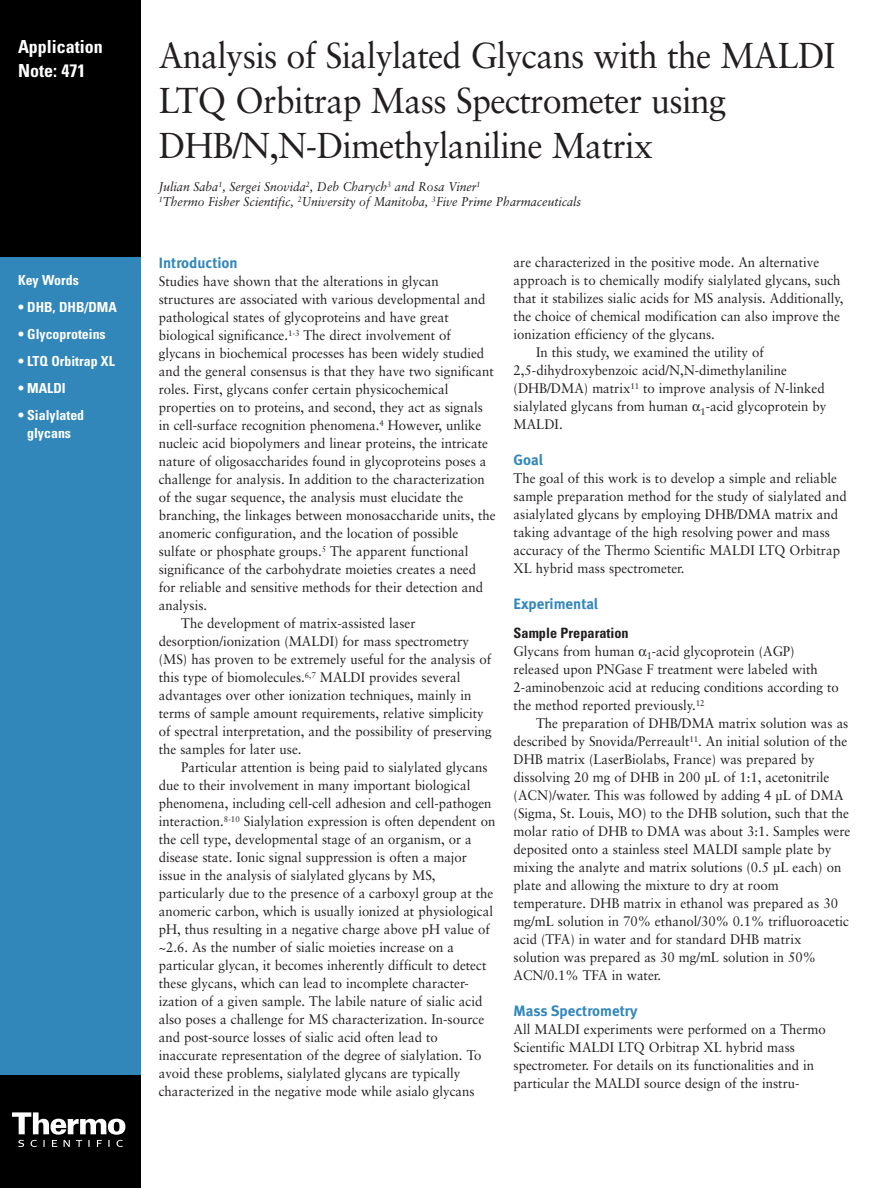
<style>
.page{position:relative;width:891px;height:1188px;background:#fff}
.page>*{position:absolute;margin:0;border:0;box-sizing:border-box;transform-origin:0 0}
.t1{font:36px/45px "Sabon";letter-spacing:-.02em;color:#231f20;scale:.95 1}
.t2{font:700 condensed 18px/24px "Univers";color:#fff}
.t3{font:15px "Meta Bold LF";color:#3287ba}
.t4{font:700 condensed 14.25px "Univers";color:#231f20}
.t5{font:13.8px/18px "Sabon";color:#231f20;scale:.95 1}
.t6{font:700 condensed 13.8px/18px "Univers";color:#fff;text-align:center}
.t7{font:italic 12.75px/15px "Sabon";color:#231f20;scale:.95 1}
.s1{font-style:italic}
</style>
<div class="page">
<div style="left:0;top:257px;width:141px;height:931px;background:#3287ba"></div>
<div style="left:0;top:0;width:141px;height:257px;background:#000001"></div>
<div style="left:0;top:1076px;width:141px;height:112px;background:#000001"></div>
<svg style="left:12px;top:1112px;width:113px;height:35px"></svg>
<h2 class="t2" style="left:18px;top:37px;width:86px">Application<br>Note: 471</h2>
<p class="t6" style="left:18px;top:272px;width:62px">Key Words</p>
<p class="t6" style="left:18px;top:299px;width:100px">• DHB, DHB/DMA</p>
<p class="t6" style="left:18px;top:326px;width:89px">• Glycoproteins</p>
<p class="t6" style="left:18px;top:353px;width:98px">• LTQ Orbitrap XL</p>
<p class="t6" style="left:18px;top:380px;width:49px">• MALDI</p>
<p class="t6" style="left:18px;top:407px;width:68px">• Sialylated glycans</p>
<h1 class="t1" style="left:159px;top:36px;width:714px">Analysis of Sialylated Glycans with the MALDI<br>LTQ Orbitrap Mass Spectrometer using<br>DHB/N,N-Dimethylaniline Matrix</h1>
<p class="t7" style="left:159px;top:180px;width:446px">Julian Saba<sup>1</sup>, Sergei Snovida<sup>2</sup>, Deb Charych<sup>3</sup> and Rosa Viner<sup>1<br>1</sup>Thermo Fisher Scientific, <sup>2</sup>University of Manitoba, <sup>3</sup>Five Prime Pharmaceuticals</p>
<p class="t3" style="left:159px;top:257px;width:80px">Introduction</p>
<p class="t5" style="left:159px;top:273px;width:296px">Studies have shown that the alterations in glycan</p>
<p class="t5" style="left:159px;top:291px;width:345px">structures are associated with various developmental and</p>
<p class="t5" style="left:159px;top:309px;width:307px">pathological states of glycoproteins and have great</p>
<p class="t5" style="left:159px;top:327px;width:309px">biological significance.<sup>1-3</sup> The direct involvement of</p>
<p class="t5" style="left:159px;top:345px;width:344px">glycans in biochemical processes has been widely studied</p>
<p class="t5" style="left:159px;top:363px;width:354px">and the general consensus is that they have two significant</p>
<p class="t5" style="left:159px;top:381px;width:306px">roles. First, glycans confer certain physicochemical</p>
<p class="t5" style="left:159px;top:399px;width:343px">properties on to proteins, and second, they act as signals</p>
<p class="t5" style="left:159px;top:417px;width:341px">in cell-surface recognition phenomena.<sup>4</sup> However, unlike</p>
<p class="t5" style="left:159px;top:435px;width:348px">nucleic acid biopolymers and linear proteins, the intricate</p>
<p class="t5" style="left:159px;top:453px;width:346px">nature of oligosaccharides found in glycoproteins poses a</p>
<p class="t5" style="left:159px;top:471px;width:345px">challenge for analysis. In addition to the characterization</p>
<p class="t5" style="left:159px;top:489px;width:322px">of the sugar sequence, the analysis must elucidate the</p>
<p class="t5" style="left:159px;top:507px;width:356px">branching, the linkages between monosaccharide units, the</p>
<p class="t5" style="left:159px;top:525px;width:317px">anomeric configuration, and the location of possible</p>
<p class="t5" style="left:159px;top:543px;width:328px">sulfate or phosphate groups.<sup>5</sup> The apparent functional</p>
<p class="t5" style="left:159px;top:561px;width:336px">significance of the carbohydrate moieties creates a need</p>
<p class="t5" style="left:159px;top:579px;width:343px">for reliable and sensitive methods for their detection and</p>
<p class="t5" style="left:159px;top:597px;width:52px">analysis.</p>
<p class="t5" style="left:181px;top:615px;width:248px">The development of matrix-assisted laser</p>
<p class="t5" style="left:159px;top:633px;width:328px">desorption/ionization (MALDI) for mass spectrometry</p>
<p class="t5" style="left:159px;top:651px;width:351px">(MS) has proven to be extremely useful for the analysis of</p>
<p class="t5" style="left:159px;top:669px;width:319px">this type of biomolecules.<sup>6,7</sup> MALDI provides several</p>
<p class="t5" style="left:159px;top:687px;width:331px">advantages over other ionization techniques, mainly in</p>
<p class="t5" style="left:159px;top:705px;width:344px">terms of sample amount requirements, relative simplicity</p>
<p class="t5" style="left:159px;top:723px;width:352px">of spectral interpretation, and the possibility of preserving</p>
<p class="t5" style="left:159px;top:741px;width:152px">the samples for later use.</p>
<p class="t5" style="left:181px;top:759px;width:324px">Particular attention is being paid to sialylated glycans</p>
<p class="t5" style="left:159px;top:777px;width:329px">due to their involvement in many important biological</p>
<p class="t5" style="left:159px;top:795px;width:352px">phenomena, including cell-cell adhesion and cell-pathogen</p>
<p class="t5" style="left:159px;top:813px;width:356px">interaction.<sup>8-10</sup> Sialylation expression is often dependent on</p>
<p class="t5" style="left:159px;top:831px;width:331px">the cell type, developmental stage of an organism, or a</p>
<p class="t5" style="left:159px;top:849px;width:326px">disease state. Ionic signal suppression is often a major</p>
<p class="t5" style="left:159px;top:867px;width:293px">issue in the analysis of sialylated glycans by MS,</p>
<p class="t5" style="left:159px;top:885px;width:354px">particularly due to the presence of a carboxyl group at the</p>
<p class="t5" style="left:159px;top:903px;width:353px">anomeric carbon, which is usually ionized at physiological</p>
<p class="t5" style="left:159px;top:921px;width:350px">pH, thus resulting in a negative charge above pH value of</p>
<p class="t5" style="left:159px;top:939px;width:312px">~2.6. As the number of sialic moieties increase on a</p>
<p class="t5" style="left:159px;top:957px;width:346px">particular glycan, it becomes inherently difficult to detect</p>
<p class="t5" style="left:159px;top:975px;width:328px">these glycans, which can lead to incomplete character-</p>
<p class="t5" style="left:159px;top:993px;width:342px">ization of a given sample. The labile nature of sialic acid</p>
<p class="t5" style="left:159px;top:1011px;width:344px">also poses a challenge for MS characterization. In-source</p>
<p class="t5" style="left:159px;top:1029px;width:295px">and post-source losses of sialic acid often lead to</p>
<p class="t5" style="left:159px;top:1047px;width:341px">inaccurate representation of the degree of sialylation. To</p>
<p class="t5" style="left:159px;top:1065px;width:319px">avoid these problems, sialylated glycans are typically</p>
<p class="t5" style="left:159px;top:1083px;width:334px">characterized in the negative mode while asialo glycans</p>
<p class="t5" style="left:514px;top:254px;width:323px">are characterized in the positive mode. An alternative</p>
<p class="t5" style="left:514px;top:272px;width:346px">approach is to chemically modify sialylated glycans, such</p>
<p class="t5" style="left:514px;top:290px;width:349px">that it stabilizes sialic acids for MS analysis. Additionally,</p>
<p class="t5" style="left:514px;top:308px;width:345px">the choice of chemical modification can also improve the</p>
<p class="t5" style="left:514px;top:326px;width:213px">ionization efficiency of the glycans.</p>
<p class="t5" style="left:536px;top:344px;width:241px">In this study, we examined the utility of</p>
<p class="t5" style="left:514px;top:362px;width:289px">2,5-dihydroxybenzoic acid/N,N-dimethylaniline</p>
<p class="t5" style="left:514px;top:380px;width:329px">(DHB/DMA) matrix<sup>11</sup> to improve analysis of <span class="s1">N</span>-linked</p>
<p class="t5" style="left:514px;top:398px;width:331px">sialylated glycans from human <sub>1</sub>-acid glycoprotein by</p>
<p class="t5" style="left:514px;top:416px;width:53px">MALDI.</p>
<p class="t3" style="left:514px;top:454px;width:31px">Goal</p>
<p class="t5" style="left:514px;top:470px;width:352px">The goal of this work is to develop a simple and reliable sample preparation method for the study of sialylated and asialylated glycans by employing DHB/DMA matrix and taking advantage of the high resolving power and mass accuracy of the Thermo Scientific MALDI LTQ Orbitrap XL hybrid mass spectrometer.</p>
<p class="t3" style="left:514px;top:598px;width:86px">Experimental</p>
<p class="t4" style="left:514px;top:627px;width:117px">Sample Preparation</p>
<p class="t5" style="left:514px;top:643px;width:344px">Glycans from human <sub>1</sub>-acid glycoprotein (AGP) released upon PNGase F treatment were labeled with 2-aminobenzoic acid at reducing conditions according to the method reported previously.<sup>12</sup></p>
<p class="t5" style="left:514px;top:715px;width:356px;text-indent:23px">The preparation of DHB/DMA matrix solution was as described by Snovida/Perreault<sup>11</sup>. An initial solution of the DHB matrix (LaserBiolabs, France) was prepared by dissolving 20 mg of DHB in 200 µL of 1:1, acetonitrile (ACN)/water. This was followed by adding 4 µL of DMA (Sigma, St. Louis, MO) to the DHB solution, such that the molar ratio of DHB to DMA was about 3:1. Samples were deposited onto a stainless steel MALDI sample plate by mixing the analyte and matrix solutions (0.5 µL each) on plate and allowing the mixture to dry at room temperature. DHB matrix in ethanol was prepared as 30 mg/mL solution in 70% ethanol/30% 0.1% trifluoroacetic acid (TFA) in water and for standard DHB matrix solution was prepared as 30 mg/mL solution in 50% ACN/0.1% TFA in water.</p>
<p class="t3" style="left:514px;top:1004px;width:126px">Mass Spectrometry</p>
<p class="t5" style="left:514px;top:1021px;width:330px">All MALDI experiments were performed on a Thermo Scientific MALDI LTQ Orbitrap XL hybrid mass spectrometer. For details on its functionalities and in particular the MALDI source design of the instru-</p>
</div>
